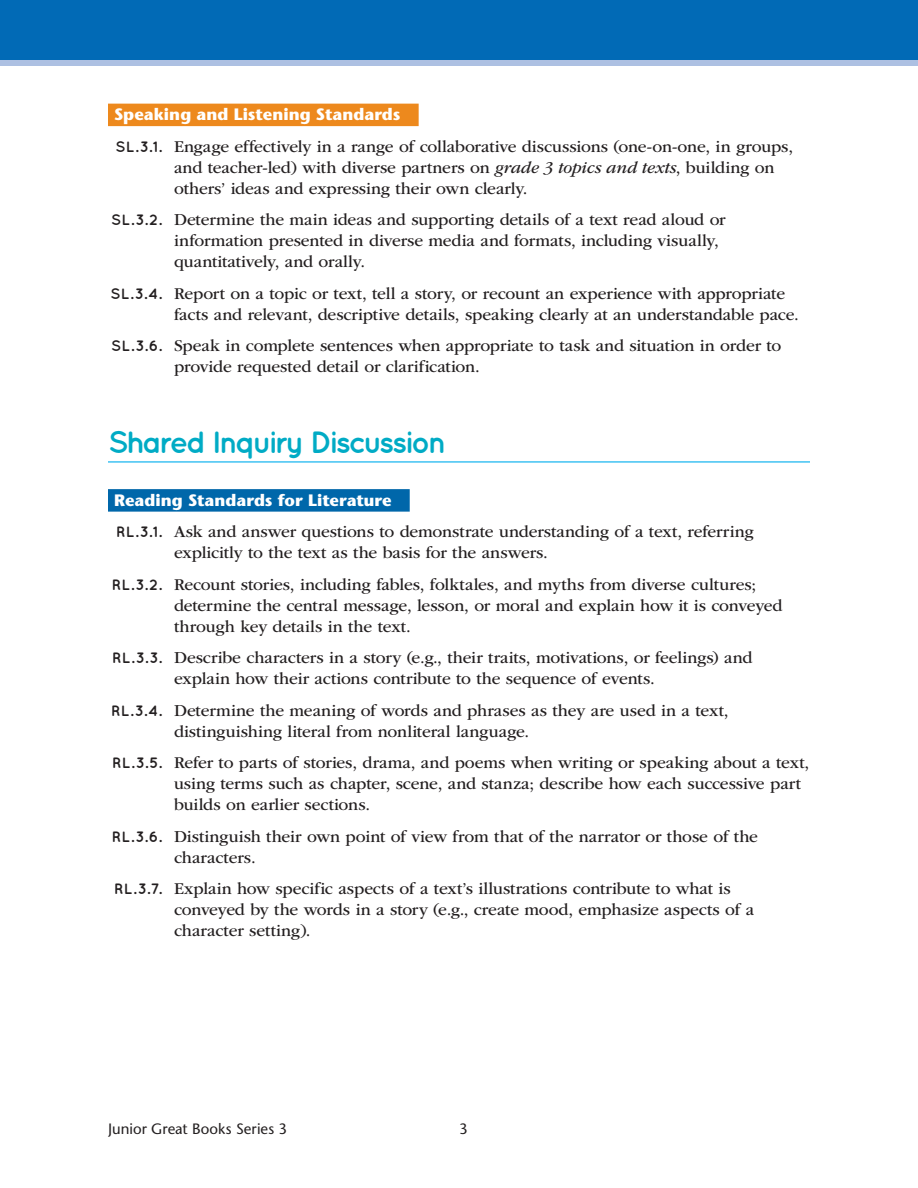
<style>
.page{position:relative;width:918px;height:1188px;background:#fff}
.page>*{position:absolute;margin:0;border:0;box-sizing:border-box;transform-origin:0 0}
.t1{font:700 30.75px "Quicksand";letter-spacing:-.075em;color:#00abc5}
.t2{font:17.25px/21px "ITC Garamond Std";letter-spacing:-.01em;color:#231f20}
.t3{font:700 16.5px "Stone Sans Std";color:#fff}
.t4{font:500 15px "Stone Sans Std";letter-spacing:.005em;color:#231f20}
.s1{font-family:"Quicksand";font-weight:700;font-size:15px}
.s2{font-style:italic}
</style>
<div class="page">
<div style="left:0;top:6px;width:918px;height:60px;background:#adc0e2"></div>
<div style="left:0;top:0;width:918px;height:60px;background:#016ab6"></div>
<div style="left:108px;top:104px;width:311px;height:22px;background:#ed891d"></div>
<hr style="left:108px;top:461px;width:702px;height:2px;background:#00aeef">
<div style="left:108px;top:489px;width:302px;height:23px;background:#0067aa"></div>
<p class="t3" style="left:114px;top:105px;width:288px">Speaking and Listening Standards</p>
<p class="t2" style="left:174px;top:136px;width:621px;text-indent:-59px"><span class="s1">SL.3.1.</span> Engage effectively in a range of collaborative discussions (one-on-one, in groups, and teacher-led) with diverse partners on <span class="s2">grade 3 topics and texts</span>, building on others’ ideas and expressing their own clearly.</p>
<p class="t2" style="left:174px;top:209px;width:553px;text-indent:-63px"><span class="s1">SL.3.2.</span> Determine the main ideas and supporting details of a text read aloud or information presented in diverse media and formats, including visually, quantitatively, and orally.</p>
<p class="t2" style="left:174px;top:283px;width:627px;text-indent:-63px"><span class="s1">SL.3.4.</span> Report on a topic or text, tell a story, or recount an experience with appropriate facts and relevant, descriptive details, speaking clearly at an understandable pace.</p>
<p class="t2" style="left:174px;top:335px;width:609px;text-indent:-63px"><span class="s1">SL.3.6.</span> Speak in complete sentences when appropriate to task and situation in order to provide requested detail or clarification.</p>
<h1 class="t1" style="left:108px;top:424px;width:340px">Shared I nquiry Discussion</h1>
<p class="t3" style="left:114px;top:490px;width:279px">Reading Standards for Literature</p>
<p class="t2" style="left:174px;top:521px;width:581px;text-indent:-58px"><span class="s1">RL.3.1.</span> Ask and answer questions to demonstrate understanding of a text, referring explicitly to the text as the basis for the answers.</p>
<p class="t2" style="left:174px;top:574px;width:610px;text-indent:-62px"><span class="s1">RL.3.2.</span> Recount stories, including fables, folktales, and myths from diverse cultures; determine the central message, lesson, or moral and explain how it is conveyed through key details in the text.</p>
<p class="t2" style="left:174px;top:647px;width:580px;text-indent:-62px"><span class="s1">RL.3.3.</span> Describe characters in a story (e.g., their traits, motivations, or feelings) and explain how their actions contribute to the sequence of events.</p>
<p class="t2" style="left:174px;top:700px;width:556px;text-indent:-63px"><span class="s1">RL.3.4.</span> Determine the meaning of words and phrases as they are used in a text, distinguishing literal from nonliteral language.</p>
<p class="t2" style="left:174px;top:752px;width:637px;text-indent:-62px"><span class="s1">RL.3.5.</span> Refer to parts of stories, drama, and poems when writing or speaking about a text, using terms such as chapter, scene, and stanza; describe how each successive part builds on earlier sections.</p>
<p class="t2" style="left:174px;top:826px;width:586px;text-indent:-62px"><span class="s1">RL.3.6.</span> Distinguish their own point of view from that of the narrator or those of the characters.</p>
<p class="t2" style="left:174px;top:878px;width:582px;text-indent:-60px"><span class="s1">RL.3.7.</span> Explain how specific aspects of a text’s illustrations contribute to what is conveyed by the words in a story (e.g., create mood, emphasize aspects of a character setting).</p>
<p class="t4" style="left:108px;top:1120px;width:181px">Junior Great Books Series 3</p>
<p class="t4" style="left:459px;top:1120px;width:10px">3</p>
</div>
